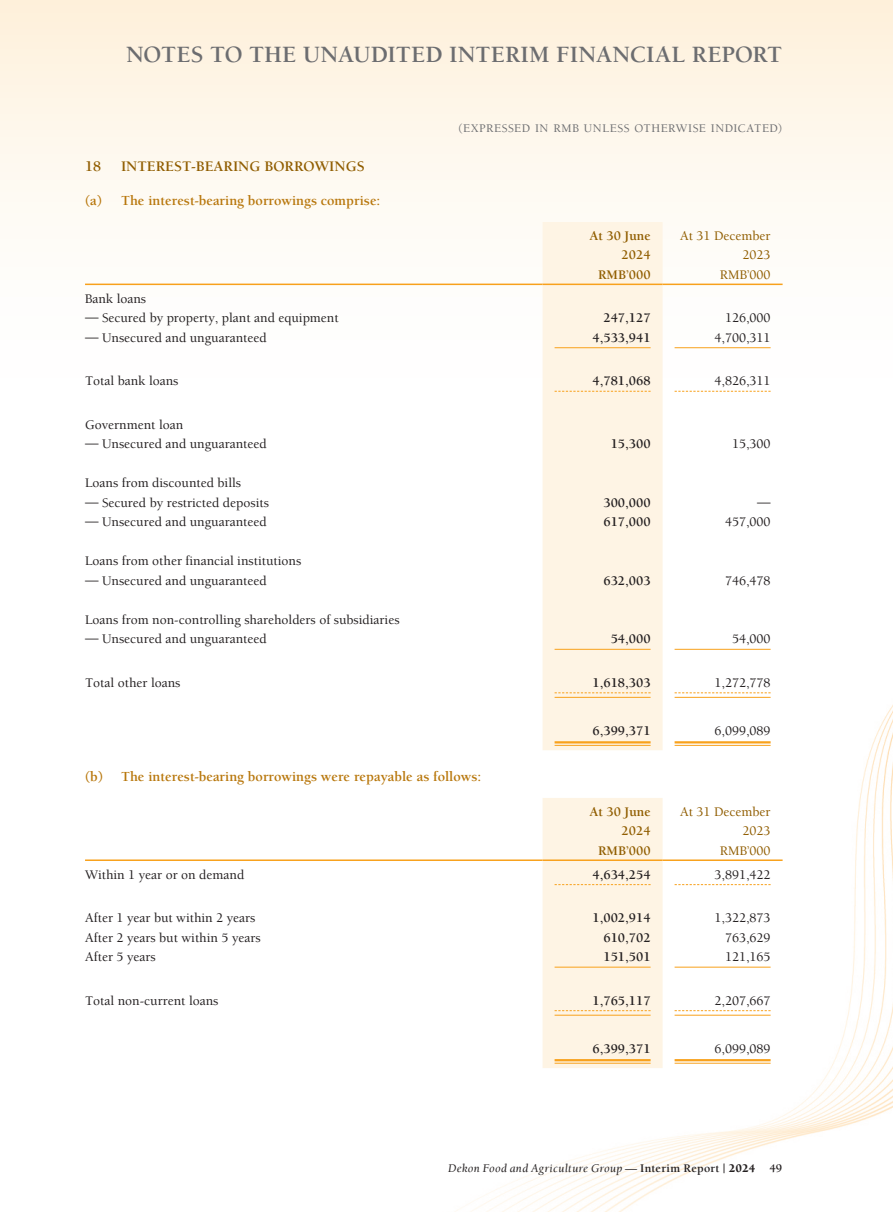
<style>
.page{position:relative;width:893px;height:1212px;background:#fff}
.page>*{position:absolute;margin:0;border:0;box-sizing:border-box;transform-origin:0 0}
.t1{font:700 24px "Berkeley Std";letter-spacing:.005em;color:#6c6d70}
._03_H1{font:700 15px "Berkeley Std";color:#905d00}
._04___H2{font:700 14.25px "Berkeley Std";color:#b8770c}
._15_Table_Stub{font:500 13.5px "Berkeley Std";color:#231f20}
._01_Body_Text{font:700 13.5px "Berkeley Std";color:#231f20}
._01_Body_Text-2{font:500 13.5px "Berkeley Std";color:#231f20}
._01_Body_Text-3{font:500 13.5px/19.5px "Berkeley Std";color:#905d00;text-align:right}
._01_Body_Text-4{font:700 13.5px/19.5px "Berkeley Std";color:#905d00;text-align:right}
.t2{font:italic 12px "Berkeley Std";letter-spacing:.025em;color:#231f20}
.t3{font:500 12px "Berkeley Std";letter-spacing:.045em;color:#6c6d70}
.s1{font-weight:700;font-style:normal}
.s2{font-weight:900;font-style:normal}
</style>
<div class="page">
<img style="left:0;top:0;width:893px;height:1212px">
<div style="left:543px;top:222px;width:120px;height:528px;background:#fef4e4"></div>
<hr style="left:85px;top:284px;width:458px;height:1px;background:#f8a11c">
<hr style="left:543px;top:284px;width:120px;height:1px;background:#f8a11c">
<hr style="left:663px;top:284px;width:120px;height:1px;background:#f8a11c">
<hr style="left:555px;top:347px;width:96px;height:1px;background:#f8a11c">
<hr style="left:675px;top:347px;width:96px;height:1px;background:#f8a11c">
<svg style="left:555px;top:391px;width:96px;height:1px"></svg>
<svg style="left:675px;top:391px;width:96px;height:1px"></svg>
<hr style="left:555px;top:649px;width:96px;height:1px;background:#f8a11c">
<hr style="left:675px;top:649px;width:96px;height:1px;background:#f8a11c">
<svg style="left:555px;top:692px;width:96px;height:1px"></svg>
<svg style="left:675px;top:692px;width:96px;height:1px"></svg>
<hr style="left:555px;top:697px;width:96px;height:1px;background:#f8a11c">
<hr style="left:675px;top:697px;width:96px;height:1px;background:#f8a11c">
<hr style="left:555px;top:741px;width:96px;height:2px;background:#f8a11c">
<hr style="left:555px;top:745px;width:96px;height:1px;background:#f8a11c">
<hr style="left:675px;top:741px;width:96px;height:2px;background:#f8a11c">
<hr style="left:675px;top:745px;width:96px;height:1px;background:#f8a11c">
<hr style="left:85px;top:859px;width:458px;height:2px;background:#f8a11c">
<hr style="left:663px;top:859px;width:120px;height:2px;background:#f8a11c">
<svg style="left:675px;top:884px;width:96px;height:1px"></svg>
<hr style="left:675px;top:967px;width:96px;height:1px;background:#f8a11c">
<div style="left:543px;top:798px;width:120px;height:270px;background:#fef4e4"></div>
<svg style="left:675px;top:1010px;width:96px;height:1px"></svg>
<hr style="left:555px;top:1015px;width:96px;height:1px;background:#f8a11c">
<hr style="left:675px;top:1015px;width:96px;height:1px;background:#f8a11c">
<hr style="left:555px;top:1059px;width:96px;height:2px;background:#f8a11c">
<hr style="left:555px;top:1063px;width:96px;height:1px;background:#f8a11c">
<hr style="left:675px;top:1059px;width:96px;height:2px;background:#f8a11c">
<hr style="left:675px;top:1063px;width:96px;height:1px;background:#f8a11c">
<h1 class="t1" style="left:126px;top:42px;width:658px">NOTES TO THE UNAUDITED INTERIM FINANCIAL REPORT</h1>
<p class="_03_H1" style="left:85px;top:158px;width:18px">18</p>
<p class="_03_H1" style="left:121px;top:158px;width:245px">INTEREST-BEARING BORROWINGS</p>
<p class="_04___H2" style="left:85px;top:193px;width:297px">(a) The interest-bearing borrowings comprise:</p>
<p class="t3" style="left:458px;top:122px;width:326px">(EXPRESSED IN RMB UNLESS OTHERWISE INDICATED)</p>
<p class="_01_Body_Text-4" style="left:589px;top:226px;width:63px">At 30 June<br>2024</p>
<p class="_01_Body_Text-3" style="left:680px;top:226px;width:92px">At 31 December<br>2023</p>
<p class="_01_Body_Text-4" style="left:598px;top:265px;width:54px">RMB’000</p>
<p class="_01_Body_Text-3" style="left:720px;top:265px;width:52px">RMB’000</p>
<p class="_15_Table_Stub" style="left:85px;top:291px;width:63px">Bank loans</p>
<p class="_15_Table_Stub" style="left:85px;top:311px;width:255px">— Secured by property, plant and equipment</p>
<p class="_01_Body_Text" style="left:603px;top:311px;width:49px">247,127</p>
<p class="_01_Body_Text-2" style="left:725px;top:311px;width:47px">126,000</p>
<p class="_15_Table_Stub" style="left:85px;top:330px;width:183px">— Unsecured and unguaranteed</p>
<p class="_01_Body_Text" style="left:593px;top:330px;width:59px">4,533,941</p>
<p class="_01_Body_Text-2" style="left:715px;top:330px;width:58px">4,700,311</p>
<p class="_15_Table_Stub" style="left:85px;top:374px;width:95px">Total bank loans</p>
<p class="_01_Body_Text" style="left:593px;top:374px;width:59px">4,781,068</p>
<p class="_01_Body_Text-2" style="left:715px;top:374px;width:58px">4,826,311</p>
<p class="_15_Table_Stub" style="left:85px;top:417px;width:100px">Government loan</p>
<p class="_15_Table_Stub" style="left:85px;top:437px;width:183px">— Unsecured and unguaranteed</p>
<p class="_01_Body_Text" style="left:611px;top:437px;width:41px">15,300</p>
<p class="_01_Body_Text-2" style="left:732px;top:437px;width:40px">15,300</p>
<p class="_15_Table_Stub" style="left:85px;top:476px;width:158px">Loans from discounted bills</p>
<p class="_15_Table_Stub" style="left:85px;top:495px;width:185px">— Secured by restricted deposits</p>
<p class="_01_Body_Text" style="left:603px;top:495px;width:49px">300,000</p>
<p class="_01_Body_Text-2" style="left:757px;top:494px;width:15px">—</p>
<p class="_15_Table_Stub" style="left:85px;top:515px;width:183px">— Unsecured and unguaranteed</p>
<p class="_01_Body_Text" style="left:603px;top:515px;width:49px">617,000</p>
<p class="_01_Body_Text-2" style="left:725px;top:515px;width:47px">457,000</p>
<p class="_15_Table_Stub" style="left:85px;top:554px;width:218px">Loans from other financial institutions</p>
<p class="_15_Table_Stub" style="left:85px;top:573px;width:183px">— Unsecured and unguaranteed</p>
<p class="_01_Body_Text" style="left:603px;top:573px;width:49px">632,003</p>
<p class="_01_Body_Text-2" style="left:725px;top:573px;width:47px">746,478</p>
<p class="_15_Table_Stub" style="left:85px;top:612px;width:316px">Loans from non-controlling shareholders of subsidiaries</p>
<p class="_15_Table_Stub" style="left:85px;top:632px;width:183px">— Unsecured and unguaranteed</p>
<p class="_01_Body_Text" style="left:611px;top:632px;width:41px">54,000</p>
<p class="_01_Body_Text-2" style="left:732px;top:632px;width:40px">54,000</p>
<p class="_15_Table_Stub" style="left:85px;top:675px;width:97px">Total other loans</p>
<p class="_01_Body_Text" style="left:593px;top:675px;width:59px">1,618,303</p>
<p class="_01_Body_Text-2" style="left:715px;top:675px;width:58px">1,272,778</p>
<p class="_01_Body_Text" style="left:593px;top:723px;width:59px">6,399,371</p>
<p class="_01_Body_Text-2" style="left:715px;top:723px;width:58px">6,099,089</p>
<p class="_04___H2" style="left:85px;top:769px;width:398px">(b) The interest-bearing borrowings were repayable as follows:</p>
<p class="_01_Body_Text-4" style="left:589px;top:802px;width:63px">At 30 June<br>2024</p>
<p class="_01_Body_Text-3" style="left:680px;top:802px;width:92px">At 31 December<br>2023</p>
<p class="_01_Body_Text-4" style="left:598px;top:841px;width:54px">RMB’000</p>
<p class="_01_Body_Text-3" style="left:720px;top:841px;width:52px">RMB’000</p>
<p class="_15_Table_Stub" style="left:85px;top:867px;width:161px">Within 1 year or on demand</p>
<p class="_01_Body_Text" style="left:593px;top:867px;width:59px">4,634,254</p>
<p class="_01_Body_Text-2" style="left:715px;top:867px;width:58px">3,891,422</p>
<p class="_15_Table_Stub" style="left:85px;top:911px;width:172px">After 1 year but within 2 years</p>
<p class="_01_Body_Text" style="left:593px;top:911px;width:59px">1,002,914</p>
<p class="_01_Body_Text-2" style="left:715px;top:911px;width:58px">1,322,873</p>
<p class="_15_Table_Stub" style="left:85px;top:930px;width:177px">After 2 years but within 5 years</p>
<p class="_01_Body_Text" style="left:603px;top:930px;width:49px">610,702</p>
<p class="_01_Body_Text-2" style="left:725px;top:930px;width:47px">763,629</p>
<p class="_15_Table_Stub" style="left:85px;top:950px;width:72px">After 5 years</p>
<p class="_01_Body_Text" style="left:603px;top:950px;width:49px">151,501</p>
<p class="_01_Body_Text-2" style="left:725px;top:950px;width:47px">121,165</p>
<p class="_15_Table_Stub" style="left:85px;top:993px;width:135px">Total non-current loans</p>
<p class="_01_Body_Text" style="left:593px;top:993px;width:59px">1,765,117</p>
<p class="_01_Body_Text-2" style="left:715px;top:993px;width:58px">2,207,667</p>
<p class="_01_Body_Text" style="left:593px;top:1041px;width:59px">6,399,371</p>
<p class="_01_Body_Text-2" style="left:715px;top:1041px;width:58px">6,099,089</p>
<p class="t2" style="left:448px;top:1162px;width:336px">Dekon Food and Agriculture Group — <span class="s1">Interim Report |</span> <span class="s2">2024</span> <span class="s1">49</span></p>
</div>
